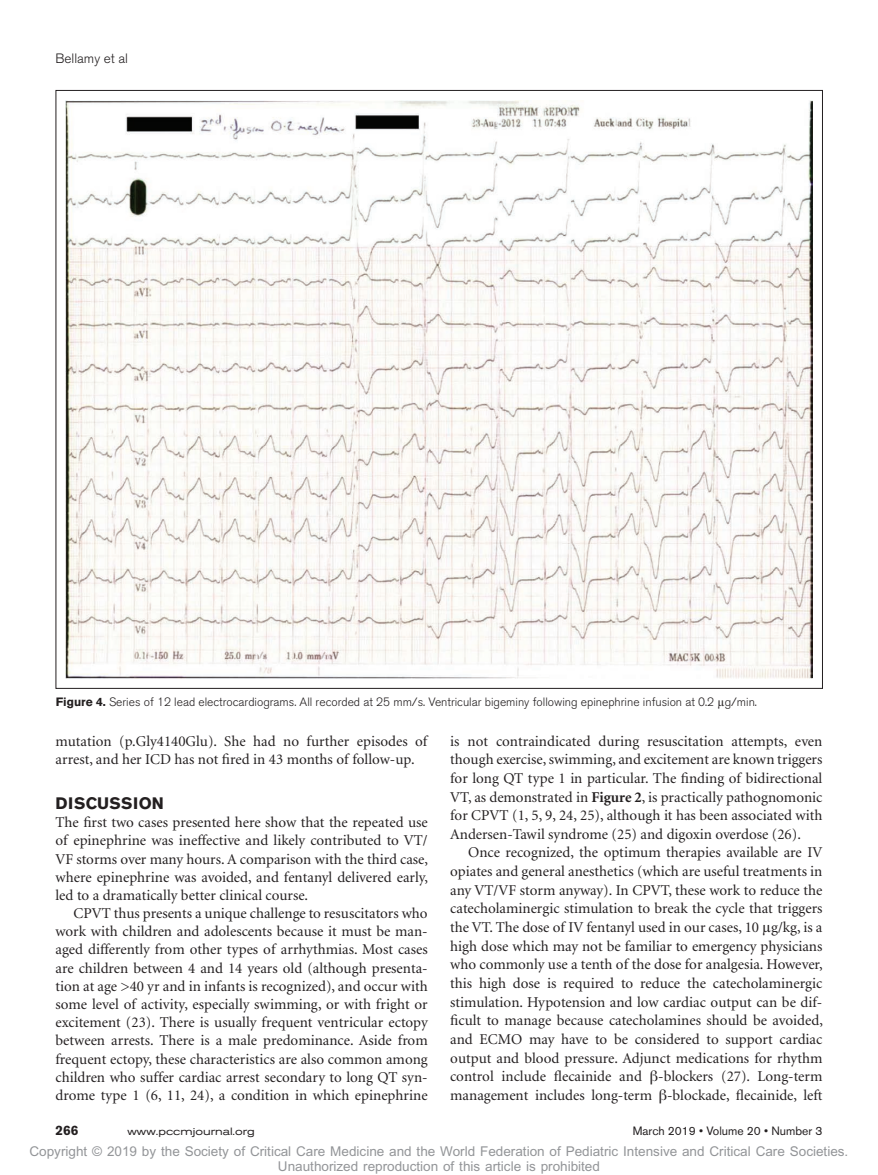
<style>
.page{position:relative;width:878px;height:1175px;background:#fff}
.page>*{position:absolute;margin:0;border:0;box-sizing:border-box;transform-origin:0 0}
.t1{font:700 16.5px "Akzidenz Grotesk BE";letter-spacing:.02em;color:#231f20}
.t2{font:15px/18.6px "Minion";color:#231f20;text-align:justify}
.t3{font:13.5px/15px "Arial MT Std";color:#939598;text-align:center}
.t4{font:300 13.5px "Akzidenz Grotesk BE";color:#231f20}
.t5{font:700 13.5px "Akzidenz Grotesk BE";color:#231f20}
.t6{font:300 12px "Akzidenz Grotesk BE";color:#231f20}
.t7{font:12px "Akzidenz Grotesk BE";color:#231f20}
.t8{font:expanded 10.5px "Akzidenz Grotesk BE";color:#231f20}
.s1{font-weight:700}
.s2{font-family:"Gandhari Unicode";font-weight:400}
.s3{font-family:"Gandhari Unicode"}
</style>
<div class="page">
<svg style="left:55px;top:90px;width:768px;height:599px"></svg>
<p class="t4" style="left:56px;top:51px;width:74px">Bellamy et al</p>
<p class="t6" style="left:56px;top:695px;width:702px"><span class="s1">Figure 4.</span> Series of 12 lead electrocardiograms. All recorded at 25 mm/s. Ventricular bigeminy following epinephrine infusion at 0.2 <span class="s2">μ</span>g/min.</p>
<p class="t2" style="left:56px;top:732px;width:373px;line-height:18.1px">mutation (p.Gly4140Glu). She had no further episodes of arrest, and her ICD has not fired in 43 months of follow-up.</p>
<p class="t1" style="left:56px;top:793px;width:110px">DISCUSSION</p>
<p class="t2" style="left:56px;top:813px;width:374px;line-height:18.1px">The first two cases presented here show that the repeated use of epinephrine was ineffective and likely contributed to VT/ VF storms over many hours. A comparison with the third case, where epinephrine was avoided, and fentanyl delivered early, led to a dramatically better clinical course.</p>
<p class="t2" style="left:56px;top:904px;width:374px;line-height:18.1px;text-indent:18px">CPVT thus presents a unique challenge to resuscitators who work with children and adolescents because it must be man&shy;aged differently from other types of arrhythmias. Most cases are children between 4 and 14 years old (although presenta&shy;tion at age &gt;40 yr and in infants is recognized), and occur with some level of activity, especially swimming, or with fright or excitement (23). There is usually frequent ventricular ectopy between arrests. There is a male predominance. Aside from frequent ectopy, these characteristics are also common among children who suffer cardiac arrest secondary to long QT syn&shy;drome type 1 (6, 11, 24), a condition in which epinephrine</p>
<p class="t2" style="left:450px;top:732px;width:374px">is not contraindicated during resuscitation attempts, even though exercise, swimming, and excitement are known triggers for long QT type 1 in particular. The finding of bidirectional VT, as demonstrated in <span class="s1">Figure 2</span>, is practically pathognomonic for CPVT (1, 5, 9, 24, 25), although it has been associated with Andersen-Tawil syndrome (25) and digoxin overdose (26).</p>
<p class="t2" style="left:450px;top:844px;width:374px;text-indent:18px">Once recognized, the optimum therapies available are IV opiates and general anesthetics (which are useful treatments in any VT/VF storm anyway). In CPVT, these work to reduce the catecholaminergic stimulation to break the cycle that triggers the VT. The dose of IV fentanyl used in our cases, 10 <span class="s3">μ</span>g/kg, is a high dose which may not be familiar to emergency physicians who commonly use a tenth of the dose for analgesia. However, this high dose is required to reduce the catecholaminergic stimulation. Hypotension and low cardiac output can be dif&shy;ficult to manage because catecholamines should be avoided, and ECMO may have to be considered to support cardiac output and blood pressure. Adjunct medications for rhythm control include flecainide and <span class="s3">β</span>-blockers (27). Long-term management includes long-term <span class="s3">β</span>-blockade, flecainide, left</p>
<p class="t5" style="left:56px;top:1122px;width:25px">266</p>
<p class="t8" style="left:128px;top:1125px;width:129px">www.pccmjournal.org</p>
<p class="t7" style="left:633px;top:1123px;width:191px">March 2019 • Volume 20 • Number 3</p>
<p class="t3" style="left:29px;top:1144px;width:820px">Copyright © 2019 by the Society of Critical Care Medicine and the World Federation of Pediatric Intensive and Critical Care Societies.<br>Unauthorized reproduction of this article is prohibited</p>
</div>
